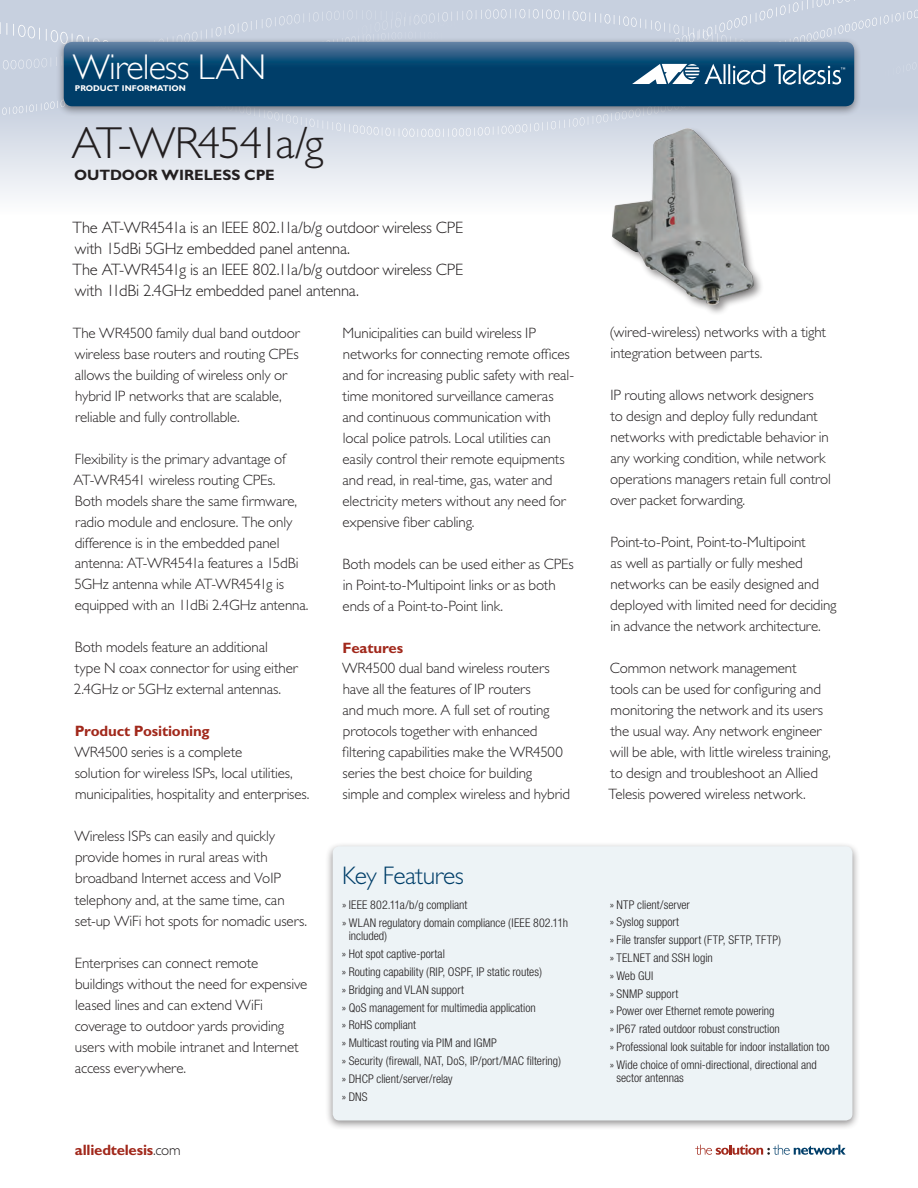
<style>
.page{position:relative;width:918px;height:1188px;background:#fff}
.page>*{position:absolute;margin:0;border:0;box-sizing:border-box;transform-origin:0 0}
.t1{font:300 45px "Gill Sans Std";letter-spacing:-.06em;color:#231f20}
.t2{font:300 36px "Gill Sans Std";letter-spacing:-.025em;color:#fff}
.t3{font:300 25.5px "Gill Sans Std";letter-spacing:-.02em;color:#003e69}
.t4{font:300 16.5px/21px "Gill Sans Std";letter-spacing:-.015em;color:#231f20}
.t5{font:300 15px/21px "Gill Sans Std";letter-spacing:-.01em;color:#231f20}
.t6{font:700 15px "Gill Sans Std";letter-spacing:-.01em;color:#a1281b}
.t7{font:700 15px "Gill Sans Std";letter-spacing:-.005em;color:#231f20}
.t8{font:300 condensed 12px/17.9px "Helvetica Neue";color:#231f20}
.t9{font:700 8.4px "Gill Sans Std";letter-spacing:-.005em;color:#fff}
.s1{font-weight:300;color:#231f20}
</style>
<div class="page">
<div style="left:325px;top:841px;width:535px;height:290px;background:#231f20;opacity:.5"></div>
<div style="left:333px;top:846px;width:519px;height:274px;background:#edf3f6;border-radius:7px"></div>
<svg style="left:695px;top:1145px;width:151px;height:10px"></svg>
<div style="left:0;top:0;width:918px;height:215px;background:linear-gradient(to bottom,#bbc6d8,#f0f2f6)"></div>
<svg style="left:351px;top:32px;width:95px;height:5px"></svg>
<svg style="left:0;top:22px;width:126px;height:34px;background:#c9d2e0"></svg>
<svg style="left:294px;top:10px;width:126px;height:14px;background:#c9d1e0"></svg>
<svg style="left:882px;top:62px;width:35px;height:16px"></svg>
<svg style="left:466px;top:9px;width:94px;height:11px"></svg>
<svg style="left:742px;top:0;width:176px;height:31px;background:#c9d2e0"></svg>
<div style="left:56px;top:37px;width:806px;height:80px;background:#231f20;opacity:.5"></div>
<svg style="left:64px;top:42px;width:790px;height:64px;background:#225780"></svg>
<svg style="left:774px;top:64px;width:71px;height:21px"></svg>
<svg style="left:196px;top:64px;width:570px;height:45px;background:#144c73"></svg>
<img style="left:602px;top:118px;width:171px;height:195px">
<h2 class="t2" style="left:73px;top:47px;width:195px">Wireless LAN</h2>
<p class="t9" style="left:75px;top:83px;width:112px">PRODUCT INFORMATION</p>
<h1 class="t1" style="left:72px;top:118px;width:254px">AT-WR4541a/g</h1>
<p class="t7" style="left:74px;top:166px;width:55px">Outdoo</p>
<p class="t7" style="left:148px;top:166px;width:126px">r Wireless CPE</p>
<p class="t4" style="left:73px;top:217px;width:392px">The AT-WR4541a is an IEEE 802.11a/b/g outdoor wireless CPE with 15dBi 5GHz embedded panel antenna.<br>The AT-WR4541g is an IEEE 802.11a/b/g outdoor wireless CPE with 11dBi 2.4GHz embedded panel antenna.</p>
<p class="t5" style="left:73px;top:322px;width:228px">The WR4500 family dual band outdoor wireless base routers and routing CPEs allows the building of wireless only or hybrid IP networks that are scalable, reliable and fully controllable.</p>
<p class="t5" style="left:74px;top:448px;width:237px">Flexibility is the primary advantage of AT-WR4541 wireless routing CPEs.<br>Both models share the same firmware, radio module and enclosure. The only difference is in the embedded panel antenna: AT-WR4541a features a 15dBi 5GHz antenna while AT-WR4541g is equipped with an 11dBi 2.4GHz antenna.</p>
<p class="t5" style="left:74px;top:637px;width:226px">Both models feature an additional<br>type N coax connector for using either<br>2.4GHz or 5GHz external antennas.</p>
<p class="t6" style="left:75px;top:723px;width:136px">Product Positioning</p>
<p class="t5" style="left:74px;top:742px;width:237px">WR4500 series is a complete<br>solution for wireless ISPs, local utilities, municipalities, hospitality and enterprises.</p>
<p class="t5" style="left:74px;top:826px;width:234px">Wireless ISPs can easily and quickly provide homes in rural areas with broadband Internet access and VoIP telephony and, at the same time, can set-up WiFi hot spots for nomadic users.</p>
<p class="t5" style="left:75px;top:952px;width:234px">Enterprises can connect remote buildings without the need for expensive leased lines and can extend WiFi coverage to outdoor yards providing users with mobile intranet and Internet access everywhere.</p>
<p class="t6" style="left:75px;top:1141px;width:107px">alliedtelesis<span class="s1">.com</span></p>
<p class="t5" style="left:343px;top:322px;width:233px">Municipalities can build wireless IP networks for connecting remote offices and for increasing public safety with real&shy;time monitored surveillance cameras and continuous communication with local police patrols. Local utilities can easily control their remote equipments and read, in real-time, gas, water and electricity meters without any need for expensive fiber cabling.</p>
<p class="t5" style="left:343px;top:553px;width:233px">Both models can be used either as CPEs in Point-to-Multipoint links or as both ends of a Point-to-Point link.</p>
<p class="t6" style="left:343px;top:639px;width:62px">Features</p>
<p class="t5" style="left:342px;top:658px;width:230px">WR4500 dual band wireless routers have all the features of IP routers<br>and much more. A full set of routing protocols together with enhanced filtering capabilities make the WR4500 series the best choice for building simple and complex wireless and hybrid</p>
<h3 class="t3" style="left:342px;top:861px;width:123px">Key Features</h3>
<p class="t8" style="left:342px;top:896px;width:227px">»» IEEE 802.11a/b/g compliant<br>»» WLAN regulatory domain compliance (IEEE 802.11h</p>
<p class="t8" style="left:342px;top:927px;width:221px;text-indent:7px">included)<br>»» Hot spot captive-portal<br>»» Routing capability (RIP, OSPF, IP static routes)<br>»» Bridging and VLAN support<br>»» QoS management for multimedia application<br>»» RoHS compliant<br>»» Multicast routing via PIM and IGMP<br>»» Security (firewall, NAT, DoS, IP/port/MAC filtering) »» DHCP client/server/relay<br>»» DNS</p>
<p class="t5" style="left:610px;top:322px;width:218px">(wired-wireless) networks with a tight integration between parts.</p>
<p class="t5" style="left:610px;top:385px;width:222px">IP routing allows network designers<br>to design and deploy fully redundant networks with predictable behavior in any working condition, while network operations managers retain full control over packet forwarding.</p>
<p class="t5" style="left:610px;top:532px;width:228px">Point-to-Point, Point-to-Multipoint<br>as well as partially or fully meshed networks can be easily designed and deployed with limited need for deciding in advance the network architecture.</p>
<p class="t5" style="left:608px;top:658px;width:224px">Common network management<br>tools can be used for configuring and monitoring the network and its users the usual way. Any network engineer will be able, with little wireless training, to design and troubleshoot an Allied Telesis powered wireless network.</p>
<p class="t8" style="left:610px;top:895px;width:221px">»» NTP client/server<br>»» Syslog support<br>»» File transfer support (FTP, SFTP, TFTP)<br>»» TELNET and SSH login<br>»» Web GUI<br>»» SNMP support<br>»» Power over Ethernet remote powering<br>»» IP67 rated outdoor robust construction<br>»» Professional look suitable for indoor installation too »» Wide choice of omni-directional, directional and</p>
<p class="t8" style="left:616px;top:1069px;width:69px">sector antennas</p>
</div>
